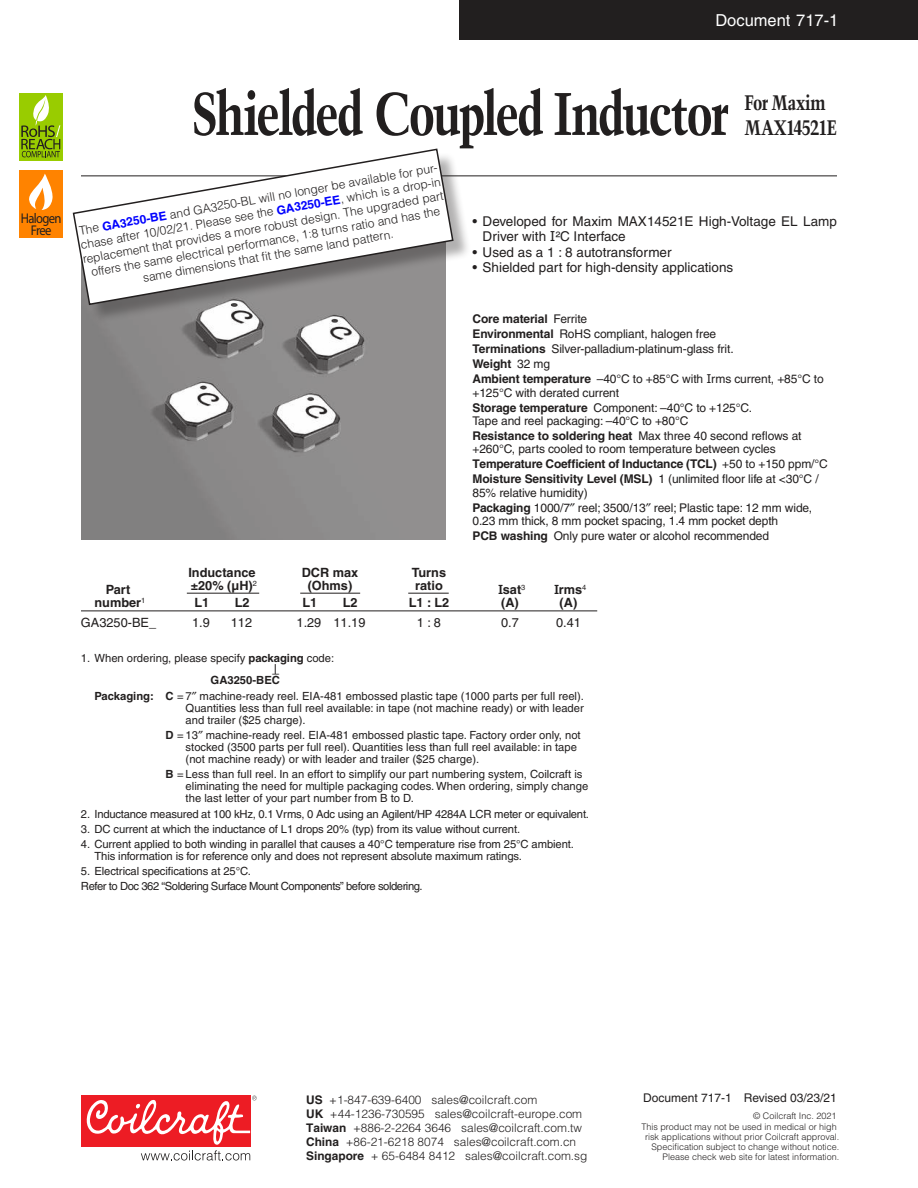
<style>
.page{position:relative;width:918px;height:1188px;background:#fff}
.page>*{position:absolute;margin:0;border:0;box-sizing:border-box;transform-origin:0 0}
.t1{font:700 condensed 60px "Trump Mediaeval";letter-spacing:-.045em;color:#221f1f}
.t2{font:700 condensed 21px/25.2px "Trump Mediaeval";letter-spacing:-.04em;color:#221f1f}
.t3{font:16.5px "Helvetica";color:#fff}
.t4{font:14.1px/11.7px "Myriad Pro";letter-spacing:-.055em;color:#221f1f;text-align:center;scale:.9 1}
.t5{font:13.5px/14.5px "Helvetica";color:#221f1f}
.t6{font:700 12.75px "Helvetica";color:#221f1f}
.t7{font:12.75px "Helvetica";color:#221f1f}
.t8{font:12px/15.1px "Helvetica";letter-spacing:-.01em;color:#221f1f}
.t9{font:300 12px/14.4px "Helvetica";color:#221f1f;text-align:center}
.t10{font:300 11.85px "Helvetica";color:#221f1f}
.t11{font:700 11.85px/14.1px "Helvetica";color:#221f1f}
.t12{font:11.25px/12px "Helvetica";color:#221f1f}
.t13{font:11.25px/15px "Helvetica";letter-spacing:-.04em;color:#221f1f}
.t14{font:11.25px "Helvetica";letter-spacing:-.02em;color:#221f1f}
.t15{font:300 9px/9.9px "Helvetica";color:#221f1f;text-align:right}
.s1{font-weight:700;color:#00f}
.s2{font-family:"Verdana"}
.s3{font-weight:700}
.s4{font-family:"Glypha"}
.s5{font-family:"Part Number Code";font-weight:700}
</style>
<div class="page">
<div style="left:459px;top:0;width:459px;height:40px;background:#221f1f"></div>
<hr style="left:81px;top:175px;width:756px;height:1px;background:#221f1f">
<div style="left:81px;top:1096px;width:169px;height:51px;background:#ed1c24"></div>
<svg style="left:86px;top:1096px;width:171px;height:65px"></svg>
<div style="left:19px;top:171px;width:44px;height:67px;background:#ff8300"></div>
<svg style="left:29px;top:174px;width:24px;height:36px"></svg>
<div style="left:19px;top:93px;width:44px;height:67px;background:#9c0"></div>
<svg style="left:21px;top:95px;width:39px;height:62px"></svg>
<img style="left:81px;top:323px;width:364px;height:217px">
<hr style="left:81px;top:611px;width:516px;height:1px;background:#221f1f">
<hr style="left:187px;top:593px;width:72px;height:1px;background:#221f1f">
<hr style="left:300px;top:593px;width:60px;height:1px;background:#221f1f">
<hr style="left:408px;top:593px;width:41px;height:1px;background:#221f1f">
<div style="left:76px;top:151px;width:395px;height:172px;background:#221f1f;opacity:.35"></div>
<svg style="left:72px;top:148px;width:382px;height:158px"></svg>
<h3 class="t3" style="left:715px;top:13px;width:124px">Document 717-1</h3>
<p class="t4" style="left:21px;top:214px;width:47px">Halogen<br>Free</p>
<h1 class="t1" style="left:191px;top:88px;width:539px">Shielded Coupled Inductor</h1>
<h2 class="t2" style="left:745px;top:91px;width:94px">For Maxim<br>MAX14521E</h2>
<p class="t9" style="left:77px;top:225px;width:368px;rotate:-10deg">The <span class="s1">GA3250-BE</span> and GA3250-BL will no longer be available for pur&shy;chase after 10/02/21. Please see the <span class="s1">GA3250-EE</span>, which is a drop-in replacement that provides a more robust design. The upgraded part offers the same electrical performance, 1:8 turns ratio and has the same dimensions that fi t the same land pattern.</p>
<p class="t6" style="left:188px;top:568px;width:69px">Inductance</p>
<p class="t6" style="left:302px;top:568px;width:58px">DCR max</p>
<p class="t6" style="left:412px;top:568px;width:36px">Turns</p>
<p class="t5" style="left:483px;top:215px;width:356px;text-indent:-10px">• Developed for Maxim MAX14521E High-Voltage EL Lamp<br>Driver with <span class="s2">I</span>²C Interface</p>
<p class="t5" style="left:472px;top:246px;width:201px">• Used as a 1 : 8 autotransformer</p>
<p class="t5" style="left:472px;top:261px;width:262px">• Shielded part for high-density applications</p>
<p class="t8" style="left:472px;top:312px;width:353px"><span class="s3">Core material</span> Ferrite<br><span class="s3">Environmental</span> RoHS compliant, halogen free<br><span class="s3">Terminations</span> Silver-palladium-platinum-glass frit.<br><span class="s3">Weight</span> 32 mg<br><span class="s3">Ambient temperature</span> –40°C to +85°C with <span class="s2">I</span>rms current, +85°C to</p>
<p class="t8" style="left:472px;top:386px;width:281px">+125°C with derated current<br><span class="s3">Storage temperature</span> Component: –40°C to +125°C.</p>
<p class="t8" style="left:472px;top:414px;width:331px">Tape and reel packaging: –40°C to +80°C<br><span class="s3">Resistance to soldering heat</span> Max three 40 second reflows at</p>
<p class="t8" style="left:472px;top:442px;width:357px">+260°C, parts cooled to room temperature between cycles<br><span class="s3">Temperature Coefficient of Inductance (TCL)</span> +50 to +150 ppm/°C<br><span class="s3">Moisture Sensitivity Level (MSL)</span> 1 (unlimited floor life at &lt;30°C /</p>
<p class="t8" style="left:472px;top:486px;width:341px">85% relative humidity)<br><span class="s3">Packaging</span> 1000/7 reel; 3500/13 reel; Plastic tape: 12 mm wide,</p>
<p class="t8" style="left:472px;top:514px;width:307px">0.23 mm thick, 8 mm pocket spacing, 1.4 mm pocket depth<br><span class="s3">PCB washing</span> Only pure water or alcohol recommended</p>
<p class="t6" style="left:106px;top:585px;width:26px">Part</p>
<p class="t6" style="left:191px;top:580px;width:68px">±20% (µH)<sup>2</sup></p>
<p class="t6" style="left:308px;top:580px;width:46px">(Ohms)</p>
<p class="t6" style="left:415px;top:580px;width:29px">ratio</p>
<p class="t6" style="left:498px;top:585px;width:29px"><span class="s4">I</span>sat<sup>3</sup></p>
<p class="t6" style="left:554px;top:585px;width:34px"><span class="s4">I</span>rms<sup>4</sup></p>
<p class="t6" style="left:95px;top:598px;width:52px">number<sup>1</sup></p>
<p class="t6" style="left:194px;top:598px;width:16px">L1</p>
<p class="t6" style="left:235px;top:598px;width:16px">L2</p>
<p class="t6" style="left:302px;top:598px;width:16px">L1</p>
<p class="t6" style="left:343px;top:598px;width:16px">L2</p>
<p class="t6" style="left:409px;top:598px;width:42px">L1 : L2</p>
<p class="t6" style="left:501px;top:598px;width:19px">(A)</p>
<p class="t6" style="left:560px;top:598px;width:19px">(A)</p>
<p class="t7" style="left:81px;top:617px;width:77px">GA3250-BE_</p>
<p class="t7" style="left:192px;top:617px;width:19px">1.9</p>
<p class="t7" style="left:231px;top:617px;width:23px">112</p>
<p class="t7" style="left:297px;top:617px;width:70px">1.29 11.19</p>
<p class="t7" style="left:417px;top:617px;width:26px">1 : 8</p>
<p class="t7" style="left:501px;top:617px;width:19px">0.7</p>
<p class="t7" style="left:556px;top:617px;width:26px">0.41</p>
<p class="t12" style="left:211px;top:648px;width:125px;line-height:21.8px;text-indent:-130px">1. When ordering, please specify <span class="s3">packaging</span> code:<br><span class="s3">GA3250-BE</span><span class="s5">C</span></p>
<p class="t12" style="left:186px;top:690px;width:400px;text-align:justify;text-indent:-91px"><span class="s3">Packaging: C</span> = 7 machine-ready reel. EIA-481 embossed plastic tape (1000 parts per full reel).<br>Quantities less than full reel available: in tape (not machine ready) or with leader and trailer ($25 charge).</p>
<p class="t12" style="left:186px;top:730px;width:397px;text-indent:-20px"><span class="s3">D</span> = 13 machine-ready reel. EIA-481 embossed plastic tape. Factory order only, not stocked (3500 parts per full reel). Quantities less than full reel available: in tape (not machine ready) or with leader and trailer ($25 charge).</p>
<p class="t12" style="left:186px;top:769px;width:404px;text-indent:-20px"><span class="s3">B</span> = Less than full reel. In an effort to simplify our part numbering system, Coilcraft is eliminating the need for multiple packaging codes. When ordering, simply change the last letter of your part number from B to D.</p>
<p class="t14" style="left:81px;top:809px;width:510px">2. Inductance measured at 100 kHz, 0.1 Vrms, 0 Adc using an Agilent/HP 4284A LCR meter or equivalent.</p>
<p class="t12" style="left:81px;top:823px;width:441px">3. DC current at which the inductance of L1 drops 20% (typ) from its value without current.</p>
<p class="t12" style="left:94px;top:838px;width:481px;text-indent:-14px">4. Current applied to both winding in parallel that causes a 40°C temperature rise from 25°C ambient.<br>This information is for reference only and does not represent absolute maximum ratings.</p>
<p class="t13" style="left:81px;top:864px;width:343px">5. Electrical specifications at 25°C.<br>Refer to Doc 362 “Soldering Surface Mount Components” before soldering.</p>
<p class="t8" style="left:643px;top:1091px;width:195px">Document 717-1 Revised 03/23/21</p>
<p class="t10" style="left:306px;top:1095px;width:233px"><span class="s3">US</span> +1-847-639-6400 sales@coilcraft.com</p>
<p class="t10" style="left:330px;top:1109px;width:254px">+44-1236-730595 sales@coilcraft-europe.com</p>
<p class="t10" style="left:353px;top:1123px;width:231px">+886-2-2264 3646 sales@coilcraft.com.tw</p>
<p class="t10" style="left:346px;top:1138px;width:232px">+86-21-6218 8074 sales@coilcraft.com.cn</p>
<p class="t10" style="left:371px;top:1152px;width:218px">+ 65-6484 8412 sales@coilcraft.com.sg</p>
<p class="t11" style="left:306px;top:1108px;width:60px">UK<br>Taiwan<br>China<br>Singapore</p>
<p class="t15" style="left:641px;top:1111px;width:197px;line-height:11.4px">© Coilcraft Inc. 2021<br>This product may not be used in medical or high</p>
<p class="t15" style="left:645px;top:1133px;width:196px">risk applications without prior Coilcraft approval.<br>Specification subject to change without notice.<br>Please check web site for latest information.</p>
</div>
